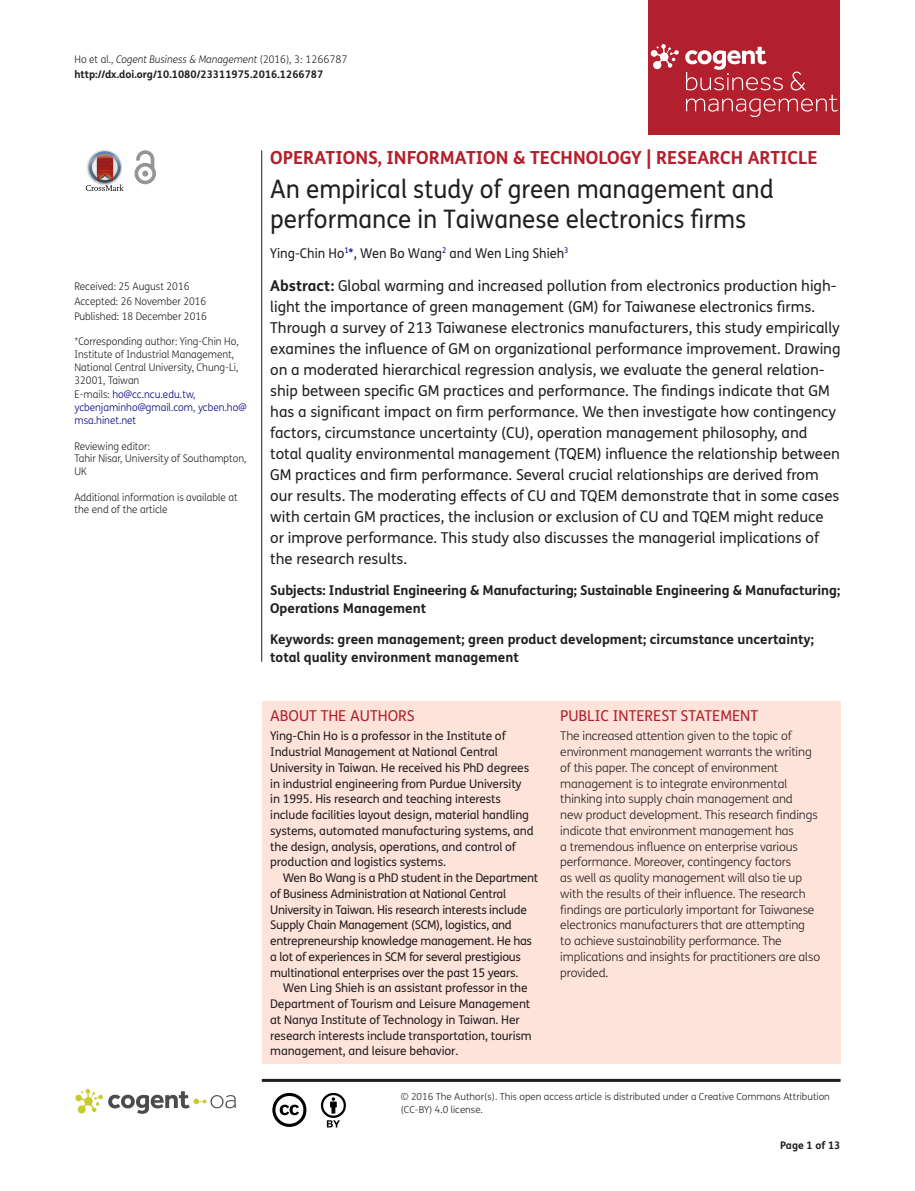
<style>
.page{position:relative;width:915px;height:1191px;background:#fff}
.page>*{position:absolute;margin:0;border:0;box-sizing:border-box;transform-origin:0 0}
.t1{font:25.5px/30px "FS Me Pro";color:#231f20;scale:.95 1}
.t2{font:700 18px "FS Me Pro";color:#b3202d}
.t3{font:15px/21px "FS Me Pro";color:#231f20}
.t4{font:15px "FS Me Pro";color:#b3202d}
.t5{font:700 13.5px/18px "FS Me Pro";color:#231f20}
.t6{font:13.5px "FS Me Pro";color:#231f20;scale:.95 1}
.t7{font:12px/15.8px "FS Me Pro";letter-spacing:-.01em;color:#231f20}
.t8{font:300 12px/15.8px "FS Me Pro";letter-spacing:-.01em;color:#231f20}
.t9{font:300 10.5px/12.8px "FS Me Pro";color:#231f20;scale:.95 1}
.t10{font:700 10.5px/15px "FS Me Pro";color:#231f20}
.t11{font:300 10.5px/12.8px "FS Me Pro";color:#000080;scale:.95 1}
.t12{font:300 9.75px/12.8px "FS Me Pro";color:#231f20}
.s1{font-weight:300}
.s2{font-weight:300;font-style:italic}
.s3{color:#231f20}
.s4{color:#000080}
.s5{font-weight:700}
</style>
<div class="page">
<div style="left:648px;top:0;width:192px;height:134px;background:#b3202d"></div>
<svg style="left:650px;top:44px;width:28px;height:25px"></svg>
<svg style="left:685px;top:47px;width:152px;height:70px"></svg>
<div style="left:261px;top:701px;width:579px;height:362px;background:#fde3da"></div>
<svg style="left:86px;top:151px;width:38px;height:40px"></svg>
<svg style="left:134px;top:150px;width:22px;height:34px"></svg>
<hr style="left:261px;top:150px;width:1px;height:512px;background:#231f20">
<hr style="left:262px;top:1078px;width:578px;height:3px;background:#231f20">
<svg style="left:75px;top:1089px;width:161px;height:24px"></svg>
<svg style="left:272px;top:1093px;width:34px;height:34px"></svg>
<svg style="left:321px;top:1093px;width:25px;height:34px"></svg>
<p class="t10" style="left:74px;top:51px;width:274px"><span class="s1">Ho et al.,</span> <span class="s2">Cogent Business &amp; Management</span> <span class="s1">(2016), 3: 1266787 </span>http://dx.doi.org/10.1080/23311975.2016.1266787</p>
<p class="t9" style="left:74px;top:279px;width:141px;line-height:14.9px">Received: 25 August 2016<br>Accepted: 26 November 2016<br>Published: 18 December 2016</p>
<p class="t9" style="left:74px;top:335px;width:174px">*Corresponding author: Ying-Chin Ho, Institute of Industrial Management, National Central University, Chung-Li, 32001, Taiwan</p>
<p class="t11" style="left:74px;top:388px;width:183px"><span class="s3">E-mails:</span> ho@cc.ncu.edu.tw<span class="s3">, </span>ycbenjaminho@gmail.com<span class="s3">,</span> ycben.ho@ msa.hinet.net</p>
<p class="t9" style="left:74px;top:439px;width:183px">Reviewing editor:<br>Tahir Nisar, University of Southampton,<br>UK</p>
<p class="t9" style="left:74px;top:490px;width:173px">Additional information is available at the end of the article</p>
<p class="t2" style="left:270px;top:143px;width:548px">OPERATIONS, INFORMATION &amp; TECHNOLOGY | RESEARCH ARTICLE</p>
<h1 class="t1" style="left:270px;top:174px;width:531px">An empirical study of green management and performance in Taiwanese electronics firms</h1>
<p class="t6" style="left:270px;top:243px;width:315px">Ying-Chin Ho<sup>1</sup><span class="s4">*</span>, Wen Bo Wang<sup>2</sup> and Wen Ling Shieh<sup>3</sup></p>
<p class="t3" style="left:270px;top:275px;width:571px"><span class="s5">Abstract:</span> Global warming and increased pollution from electronics production high&shy;light the importance of green management (GM) for Taiwanese electronics firms.<br>Through a survey of 213 Taiwanese electronics manufacturers, this study empirically examines the influence of GM on organizational performance improvement. Drawing on a moderated hierarchical regression analysis, we evaluate the general relation&shy;ship between specific GM practices and performance. The findings indicate that GM has a significant impact on firm performance. We then investigate how contingency factors, circumstance uncertainty (CU), operation management philosophy, and total quality environmental management (TQEM) influence the relationship between GM practices and firm performance. Several crucial relationships are derived from our results. The moderating effects of CU and TQEM demonstrate that in some cases with certain GM practices, the inclusion or exclusion of CU and TQEM might reduce or improve performance. This study also discusses the managerial implications of the research results.</p>
<p class="t5" style="left:270px;top:581px;width:571px">Subjects: Industrial Engineering &amp; Manufacturing; Sustainable Engineering &amp; Manufacturing;<br>Operations Management</p>
<p class="t5" style="left:270px;top:629px;width:545px">Keywords: green management; green product development; circumstance uncertainty; total quality environment management</p>
<p class="t4" style="left:270px;top:705px;width:146px">ABOUT THE AUTHORS</p>
<p class="t7" style="left:270px;top:728px;width:265px">Ying-Chin Ho is a professor in the Institute of Industrial Management at National Central University in Taiwan. He received his PhD degrees in industrial engineering from Purdue University in 1995. His research and teaching interests include facilities layout design, material handling systems, automated manufacturing systems, and the design, analysis, operations, and control of production and logistics systems.</p>
<p class="t7" style="left:270px;top:869px;width:269px;text-indent:13px">Wen Bo Wang is a PhD student in the Department of Business Administration at National Central University in Taiwan. His research interests include Supply Chain Management (SCM), logistics, and entrepreneurship knowledge management. He has a lot of experiences in SCM for several prestigious multinational enterprises over the past 15 years.</p>
<p class="t7" style="left:270px;top:980px;width:263px;text-indent:13px">Wen Ling Shieh is an assistant professor in the Department of Tourism and Leisure Management at Nanya Institute of Technology in Taiwan. Her research interests include transportation, tourism management, and leisure behavior.</p>
<p class="t4" style="left:560px;top:705px;width:199px">PUBLIC INTEREST STATEMENT</p>
<p class="t8" style="left:560px;top:728px;width:261px">The increased attention given to the topic of environment management warrants the writing of this paper. The concept of environment management is to integrate environmental thinking into supply chain management and<br>new product development. This research findings indicate that environment management has<br>a tremendous influence on enterprise various performance. Moreover, contingency factors<br>as well as quality management will also tie up with the results of their influence. The research findings are particularly important for Taiwanese electronics manufacturers that are attempting<br>to achieve sustainability performance. The implications and insights for practitioners are also provided.</p>
<p class="t12" style="left:400px;top:1090px;width:430px">© 2016 The Author(s). This open access article is distributed under a Creative Commons Attribution (CC-BY) 4.0 license.</p>
<p class="t10" style="left:780px;top:1137px;width:62px">Page 1 of 13</p>
</div>
